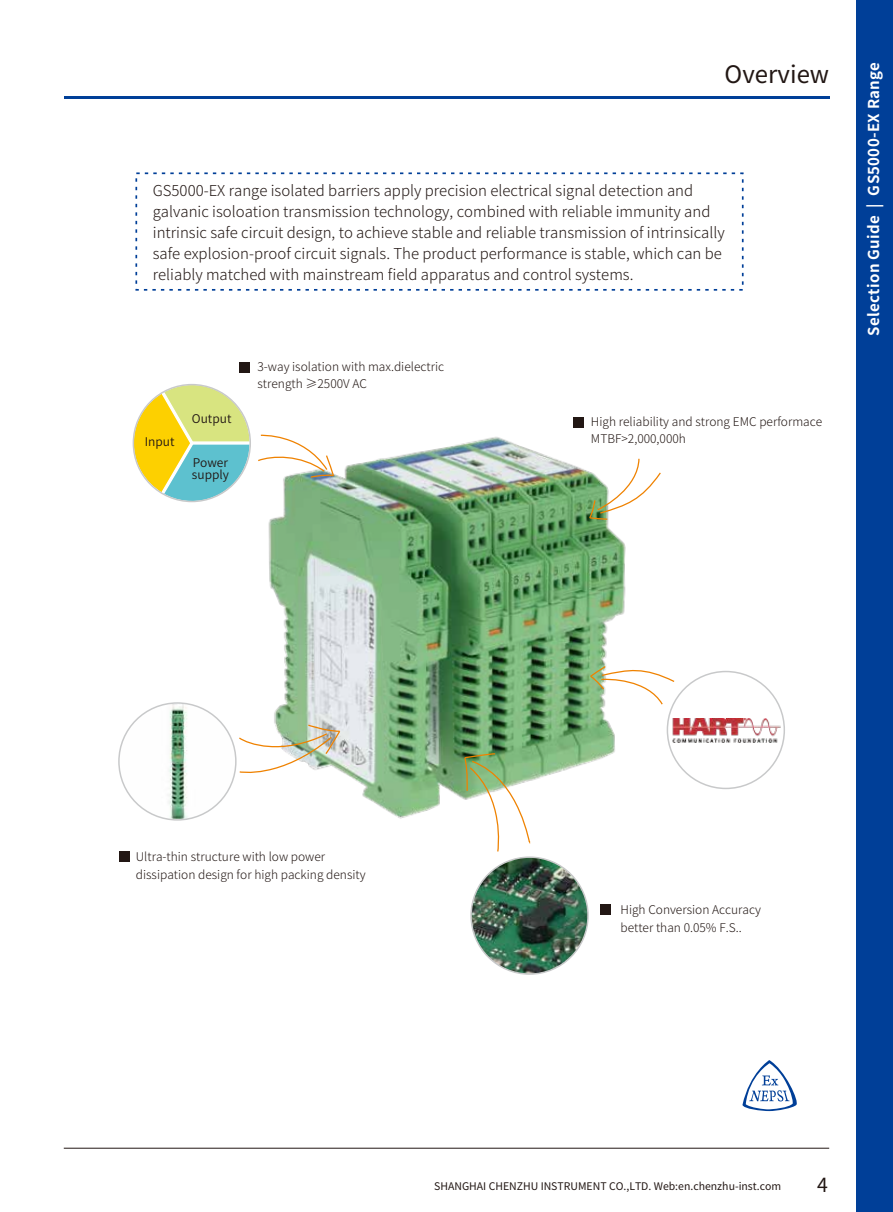
<style>
.page{position:relative;width:893px;height:1212px;background:#fff}
.page>*{position:absolute;margin:0;border:0;box-sizing:border-box;transform-origin:0 0}
.t1{font:24px "Source Han Sans CN";color:#221714}
.t2{font:19.5px "Source Han Sans CN";color:#221714}
.t3{font:300 15px/21px "Source Han Sans CN";color:#221714}
.t4{font:700 15px "Source Han Sans CN";letter-spacing:.02em;color:#fff}
.t5{font:300 12px/17.4px "Source Han Sans CN";color:#221714}
.t6{font:12px/12px "Source Han Sans CN";color:#221714}
.t7{font:10.5px "Source Han Sans CN";color:#221714}
</style>
<div class="page">
<img style="left:268px;top:418px;width:358px;height:401px">
<img style="left:119px;top:703px;width:117px;height:117px;border-radius:58px">
<hr style="left:64px;top:1148px;width:765px;height:1px;background:#221714">
<div style="left:857px;top:0;width:36px;height:1212px;background:#003f98"></div>
<hr style="left:64px;top:97px;width:765px;height:2px;background:#003f98">
<svg style="left:589px;top:665px;width:87px;height:41px"></svg>
<svg style="left:588px;top:457px;width:73px;height:63px"></svg>
<svg style="left:463px;top:753px;width:68px;height:99px"></svg>
<div style="left:573px;top:417px;width:10px;height:11px;background:#221714"></div>
<svg style="left:132px;top:385px;width:118px;height:118px"></svg>
<img style="left:471px;top:857px;width:117px;height:117px;border-radius:58px">
<svg style="left:239px;top:724px;width:102px;height:55px"></svg>
<svg style="left:258px;top:433px;width:77px;height:45px"></svg>
<div style="left:240px;top:362px;width:10px;height:11px;background:#221714"></div>
<div style="left:119px;top:852px;width:11px;height:10px;background:#221714"></div>
<div style="left:600px;top:904px;width:11px;height:11px;background:#221714"></div>
<svg style="left:742px;top:1060px;width:55px;height:51px"></svg>
<div style="left:667px;top:671px;width:117px;height:117px;background:#fff;border-radius:50%"></div>
<img style="left:672px;top:718px;width:109px;height:25px">
<h1 class="t1" style="left:725px;top:60px;width:106px">Overview</h1>
<p class="t3" style="left:153px;top:180px;width:573px">GS5000-EX range isolated barriers apply precision electrical signal detection and galvanic isoloation transmission technology, combined with reliable immunity and intrinsic safe circuit design, to achieve stable and reliable transmission of intrinsically safe explosion-proof circuit signals. The product performance is stable, which can be reliably matched with mainstream field apparatus and control systems.</p>
<p class="t3" style="left:174px;top:210px;width:31px">　　</p>
<p class="t5" style="left:257px;top:358px;width:188px">3-way isolation with max.dielectric strength ≥2500V AC</p>
<p class="t6" style="left:192px;top:413px;width:41px">Output</p>
<p class="t6" style="left:192px;top:457px;width:39px">Power supply</p>
<p class="t5" style="left:591px;top:413px;width:233px">High reliability and strong EMC performace</p>
<p class="t6" style="left:145px;top:436px;width:31px">Input</p>
<p class="t5" style="left:591px;top:431px;width:96px">MTBF&gt;2,000,000h</p>
<p class="t4" style="left:865px;top:335px;width:275px;rotate:-90deg">Selection Guide | GS5000-EX Range</p>
<p class="t5" style="left:136px;top:848px;width:231px">Ultra-thin structure with low power dissipation design for high packing density</p>
<p class="t5" style="left:620px;top:901px;width:142px">High Conversion Accuracy better than 0.05% F.S..</p>
<p class="t7" style="left:434px;top:1180px;width:348px">SHANGHAI CHENZHU INSTRUMENT CO.,LTD. Web:en.chenzhu-inst.com</p>
<h2 class="t2" style="left:817px;top:1174px;width:12px">4</h2>
</div>
